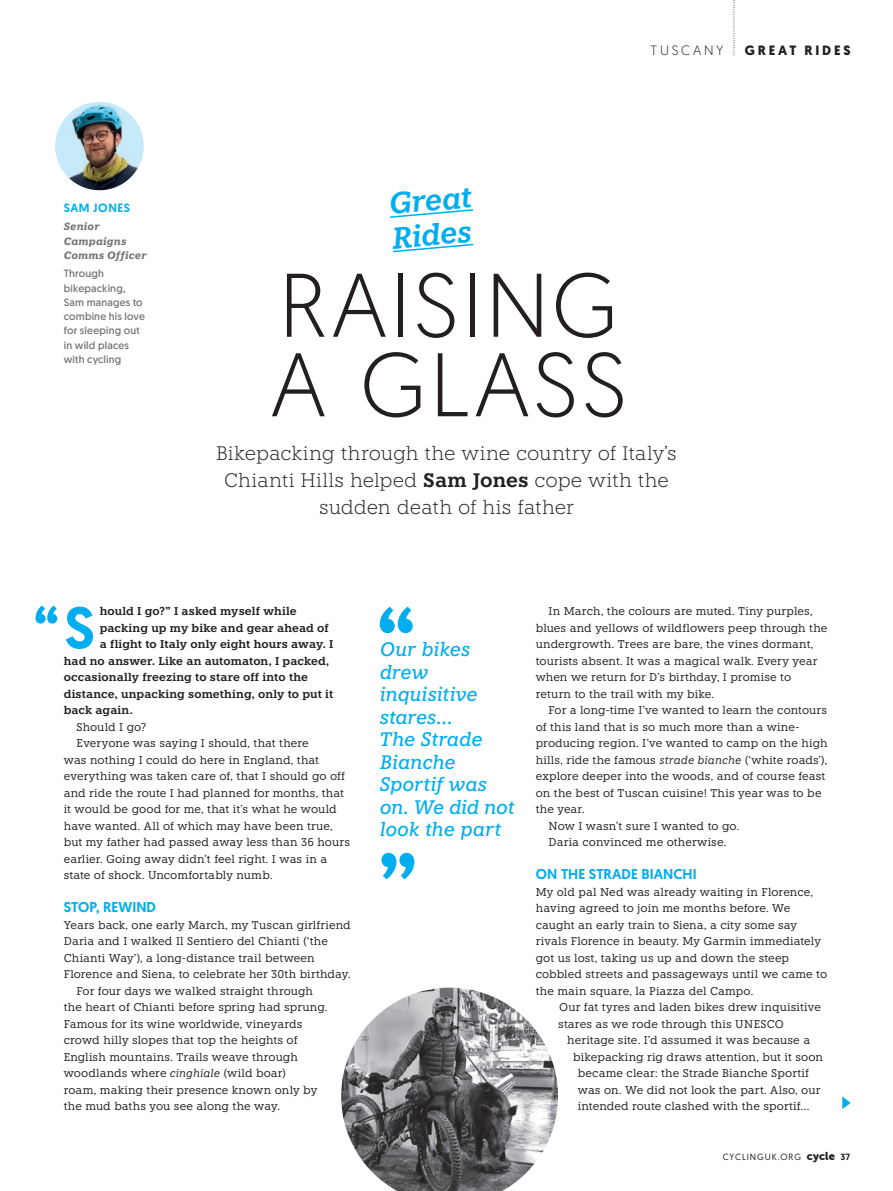
<style>
.page{position:relative;width:893px;height:1191px;background:#fff}
.page>*{position:absolute;margin:0;border:0;box-sizing:border-box;transform-origin:0 0}
.t1{font:300 90px/79.5px "Geomanist";letter-spacing:.04em;color:#231f20}
.t2{font:500 58.35px "Geomanist";color:#00aeef}
.t3{font:italic 600 30px/34.5px "Knile";color:#00aeef}
.t4{font:300 19.5px/27px "Knile";letter-spacing:-.005em;color:#231f20;text-align:center}
.t5{font:italic 500 19.5px/22.5px "Knile";letter-spacing:-.01em;color:#00aeef}
.t6{font:500 14.25px "Geomanist";color:#00aeef}
.t7{font:700 13.5px "Geomanist";letter-spacing:.215em;color:#231f20}
.t8{font:300 13.5px "Geomanist";letter-spacing:.205em;color:#231f20}
.t9{font:500 12px "Geomanist";letter-spacing:.045em;color:#00aeef}
.t10{font:11.25px/16.5px "Knile";letter-spacing:.005em;color:#231f20}
.t11{font:600 11.25px "Knile";letter-spacing:.005em;color:#231f20}
.t12{font:10.5px/14.2px "Geomanist";letter-spacing:.02em;color:#777271}
.t13{font:italic 700 10.5px/14.2px "Knile";letter-spacing:.02em;color:#777271}
.t14{font:9px "Geomanist";letter-spacing:.1em;color:#231f20}
.s1{font-weight:600}
.s2{font-style:italic}
.s3{font-family:"Museo Sans Rounded 900";font-size:11.25px}
.s4{font-weight:500}
</style>
<div class="page">
<svg style="left:842px;top:1096px;width:9px;height:13px"></svg>
<img style="left:341px;top:987px;width:217px;height:204px">
<img style="left:55px;top:102px;width:89px;height:88px;border-radius:44px">
<svg style="left:390px;top:209px;width:83px;height:9px"></svg>
<svg style="left:393px;top:244px;width:80px;height:8px"></svg>
<svg style="left:381px;top:852px;width:33px;height:27px"></svg>
<svg style="left:380px;top:606px;width:33px;height:27px"></svg>
<svg style="left:733px;top:0;width:1px;height:55px"></svg>
<p class="t9" style="left:64px;top:200px;width:68px">SAM JONES</p>
<p class="t13" style="left:64px;top:219px;width:84px">Senior<br>Campaigns<br>Comms Officer</p>
<p class="t12" style="left:64px;top:266px;width:83px">Through bikepacking,<br>Sam manages to combine his love for sleeping out in wild places with cycling</p>
<p class="t8" style="left:650px;top:42px;width:74px">TUSCANY</p>
<p class="t7" style="left:745px;top:41px;width:108px">GREAT RIDES</p>
<h3 class="t3" style="left:387px;top:186px;width:85px;rotate:-5deg">Great<br>Rides</h3>
<h1 class="t1" style="left:271px;top:262px;width:358px">RAISING<br>A GLASS</h1>
<h3 class="t4" style="left:216px;top:440px;width:462px">Bikepacking through the wine country of Italy's<br>Chianti Hills helped <span class="s1">Sam Jones</span> cope with the sudden death of his father</h3>
<h2 class="t2" style="left:34px;top:589px;width:62px">“S</h2>
<p class="t11" style="left:100px;top:604px;width:198px">hould I go?” I asked myself while</p>
<p class="t11" style="left:100px;top:621px;width:230px">packing up my bike and gear ahead of</p>
<p class="t11" style="left:100px;top:637px;width:235px">a flight to Italy only eight hours away. I</p>
<p class="t11" style="left:64px;top:654px;width:267px">had no answer. Like an automaton, I packed,</p>
<p class="t11" style="left:64px;top:670px;width:246px">occasionally freezing to stare off into the</p>
<p class="t11" style="left:64px;top:687px;width:271px">distance, unpacking something, only to put it</p>
<p class="t11" style="left:64px;top:703px;width:71px">back again.</p>
<p class="t10" style="left:77px;top:718px;width:71px">Should I go?</p>
<p class="t10" style="left:77px;top:735px;width:234px">Everyone was saying I should, that there</p>
<p class="t10" style="left:64px;top:751px;width:257px">was nothing I could do here in England, that</p>
<p class="t10" style="left:64px;top:768px;width:283px">everything was taken care of, that I should go off</p>
<p class="t10" style="left:64px;top:784px;width:282px">and ride the route I had planned for months, that</p>
<p class="t10" style="left:64px;top:801px;width:274px">it would be good for me, that it’s what he would</p>
<p class="t10" style="left:64px;top:817px;width:270px">have wanted. All of which may have been true,</p>
<p class="t10" style="left:64px;top:834px;width:288px">but my father had passed away less than 36 hours</p>
<p class="t10" style="left:64px;top:850px;width:265px">earlier. Going away didn’t feel right. I was in a</p>
<p class="t10" style="left:64px;top:867px;width:210px">state of shock. Uncomfortably numb.</p>
<p class="t6" style="left:64px;top:898px;width:94px">STOP, REWIND</p>
<p class="t10" style="left:64px;top:916px;width:288px">Years back, one early March, my Tuscan girlfriend</p>
<p class="t10" style="left:64px;top:933px;width:266px">Daria and I walked Il Sentiero del Chianti (‘the</p>
<p class="t10" style="left:64px;top:949px;width:252px">Chianti Way’), a long-distance trail between</p>
<p class="t10" style="left:64px;top:966px;width:288px">Florence and Siena, to celebrate her 30th birthday.</p>
<p class="t10" style="left:77px;top:982px;width:238px">For four days we walked straight through</p>
<p class="t10" style="left:64px;top:999px;width:265px">the heart of Chianti before spring had sprung.</p>
<p class="t10" style="left:64px;top:1015px;width:240px">Famous for its wine worldwide, vineyards</p>
<p class="t10" style="left:64px;top:1032px;width:235px">crowd hilly slopes that top the heights of</p>
<p class="t10" style="left:64px;top:1048px;width:236px">English mountains. Trails weave through</p>
<p class="t10" style="left:64px;top:1065px;width:224px">woodlands where <span class="s2">cinghiale</span> (wild boar)</p>
<p class="t10" style="left:64px;top:1081px;width:255px">roam, making their presence known only by</p>
<p class="t10" style="left:64px;top:1098px;width:218px">the mud baths you see along the way.</p>
<h3 class="t5" style="left:380px;top:638px;width:136px">Our bikes drew inquisitive stares…<br>The Strade<br>Bianche<br>Sportif was on. We did not look the part</h3>
<p class="t10" style="left:536px;top:603px;width:293px;text-indent:13px">In March, the colours are muted. Tiny purples, blues and yellows of wildflowers peep through the undergrowth. Trees are bare, the vines dormant, tourists absent. It was a magical walk. Every year when we return for D’s birthday, I promise to return to the trail with my bike.</p>
<p class="t10" style="left:548px;top:702px;width:280px">For a long-time I’ve wanted to learn the contours</p>
<p class="t10" style="left:536px;top:718px;width:265px">of this land that is so much more than a wine-</p>
<p class="t10" style="left:536px;top:735px;width:293px">producing region. I’ve wanted to camp on the high</p>
<p class="t10" style="left:536px;top:751px;width:293px">hills, ride the famous <span class="s2">strade bianche</span> (‘white roads'),</p>
<p class="t10" style="left:536px;top:768px;width:291px">explore deeper into the woods, and of course feast</p>
<p class="t10" style="left:536px;top:784px;width:287px">on the best of Tuscan cuisine! This year was to be</p>
<p class="t10" style="left:536px;top:801px;width:50px">the year.</p>
<p class="t10" style="left:548px;top:817px;width:192px">Now I wasn’t sure I wanted to go.</p>
<p class="t10" style="left:548px;top:834px;width:179px">Daria convinced me otherwise.</p>
<p class="t6" style="left:536px;top:865px;width:162px">ON THE STRADE BIANCHI</p>
<p class="t10" style="left:536px;top:883px;width:293px">My old pal Ned was already waiting in Florence, having agreed to join me months before. We caught an early train to Siena, a city some say rivals Florence in beauty. My Garmin immediately got us lost, taking us up and down the steep cobbled streets and passageways until we came to the main square, la Piazza del Campo.</p>
<p class="t10" style="left:558px;top:999px;width:264px">Our fat tyres and laden bikes drew inquisitive stares as we rode through this UNESCO</p>
<p class="t10" style="left:567px;top:1032px;width:244px">heritage site. I’d assumed it was because a</p>
<p class="t10" style="left:573px;top:1048px;width:251px">bikepacking rig draws attention, but it soon</p>
<p class="t10" style="left:578px;top:1065px;width:233px">became clear: the Strade Bianche Sportif</p>
<p class="t10" style="left:578px;top:1081px;width:244px">was on. We did not look the part. Also, our</p>
<p class="t10" style="left:578px;top:1098px;width:233px">intended route clashed with the sportif…</p>
<p class="t14" style="left:723px;top:1150px;width:129px">CYCLINGUK.ORG <span class="s3">cycle</span> <span class="s4">37</span></p>
</div>
